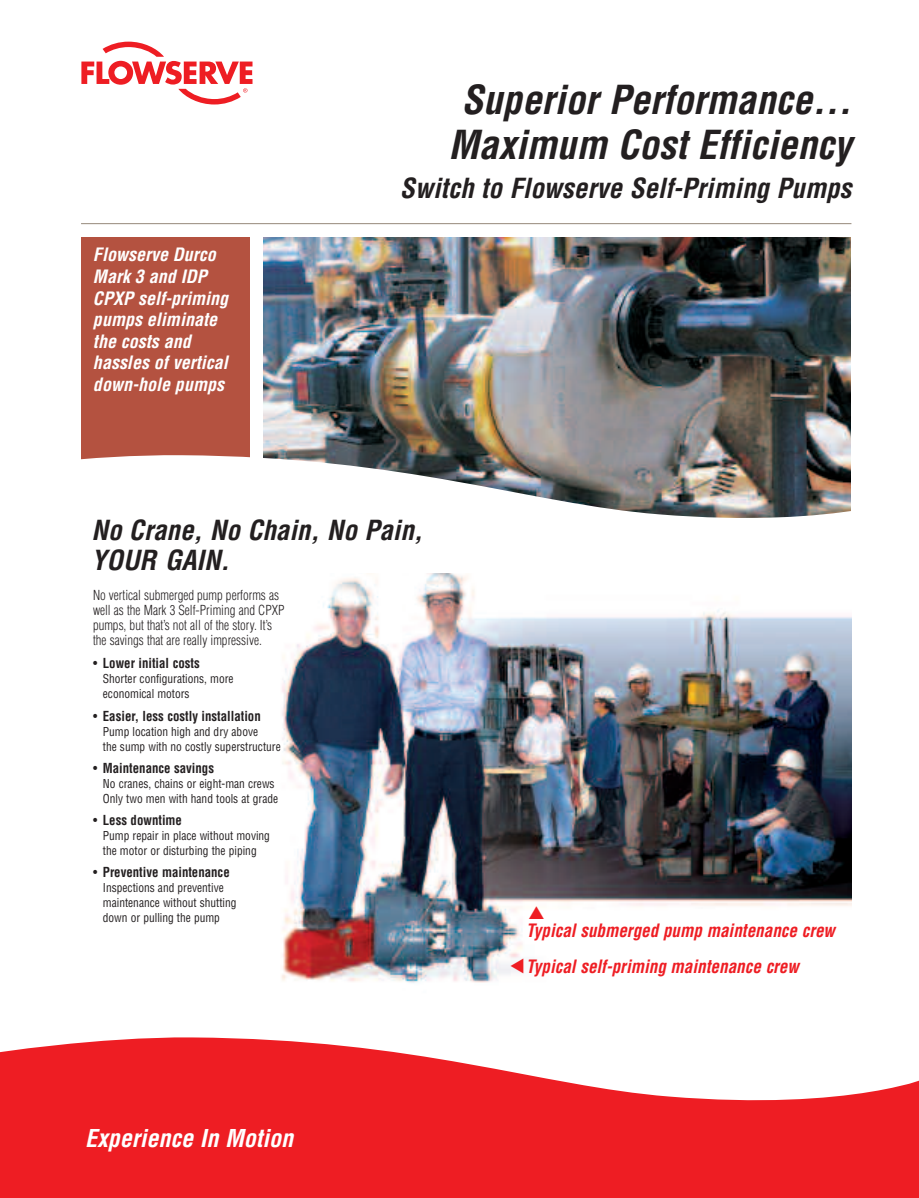
<style>
.page{position:relative;width:919px;height:1198px;background:#fff}
.page>*{position:absolute;margin:0;border:0;box-sizing:border-box;transform-origin:0 0}
.t1{font:italic 700 condensed 39px/45px "Helvetica LT Std";color:#231f20;text-align:center}
.t2{font:italic 700 condensed 27px/30px "Helvetica LT Std";color:#231f20}
.t3{font:italic 700 condensed 24px "Helvetica";color:#fff}
.t4{font:italic 700 condensed 18px/21.6px "Helvetica LT Std";color:#fff}
.t5{font:italic 700 condensed 18px "Helvetica";color:#ee1d23;scale:.95 1}
.t6{font:300 condensed 13.5px/15px "Helvetica";color:#231f20;scale:.95 1}
.t7{font:700 condensed 13.5px "Helvetica";color:#231f20;scale:.95 1}
.t8{font:condensed 12px/15px "Helvetica";color:#231f20;scale:.95 1}
.s1{font-weight:400}
</style>
<div class="page">
<img style="left:263px;top:237px;width:587px;height:217px">
<div style="left:81px;top:237px;width:169px;height:293px;background:#b45240"></div>
<img style="left:81px;top:454px;width:770px;height:76px">
<svg style="left:0;top:1037px;width:918px;height:160px;fill:#ee1d23"></svg>
<svg style="left:81px;top:42px;width:171px;height:62px"></svg>
<hr style="left:81px;top:223px;width:770px;height:1px;background:#a19689">
<img style="left:281px;top:573px;width:570px;height:410px">
<svg style="left:529px;top:906px;width:15px;height:12px"></svg>
<svg style="left:511px;top:958px;width:12px;height:15px"></svg>
<h3 class="t4" style="left:93px;top:245px;width:136px">Flowserve Durco<br>Mark 3 and IDP<br>CPXP self-priming pumps eliminate the costs and hassles of vertical down-hole pumps</h3>
<h1 class="t1" style="left:448px;top:80px;width:404px">Superior Performance…<br>Maximum Cost Efficiency</h1>
<h2 class="t2" style="left:400px;top:175px;width:453px">Switch to Flowserve Self-Priming Pumps</h2>
<h2 class="t2" style="left:92px;top:518px;width:333px">No Crane, No Chain, No Pain,<br>YOUR GAIN.</h2>
<p class="t6" style="left:93px;top:587px;width:203px">No vertical submerged pump performs as well as the Mark 3 Self-Priming and CPXP pumps, but that’s not all of the story. It’s the savings that are really impressive.</p>
<p class="t7" style="left:93px;top:656px;width:114px"><span class="s1">•</span> Lower initial costs</p>
<p class="t8" style="left:103px;top:671px;width:139px">Shorter configurations, more economical motors</p>
<p class="t7" style="left:93px;top:708px;width:178px"><span class="s1">•</span> Easier, less costly installation</p>
<p class="t8" style="left:103px;top:724px;width:189px">Pump location high and dry above<br>the sump with no costly superstructure</p>
<p class="t7" style="left:93px;top:760px;width:129px"><span class="s1">•</span> Maintenance savings</p>
<p class="t8" style="left:103px;top:776px;width:186px">No cranes, chains or eight-man crews<br>Only two men with hand tools at grade</p>
<p class="t7" style="left:93px;top:812px;width:95px"><span class="s1">•</span> Less downtime</p>
<p class="t8" style="left:103px;top:828px;width:177px">Pump repair in place without moving the motor or disturbing the piping</p>
<p class="t7" style="left:93px;top:864px;width:145px"><span class="s1">•</span> Preventive maintenance</p>
<p class="t8" style="left:103px;top:880px;width:142px">Inspections and preventive maintenance without shutting down or pulling the pump</p>
<h3 class="t3" style="left:85px;top:1124px;width:209px">Experience In Motion</h3>
<h3 class="t5" style="left:526px;top:920px;width:326px">Typical submerged pump maintenance crew</h3>
<h3 class="t5" style="left:526px;top:956px;width:288px">Typical self-priming maintenance crew</h3>
</div>
